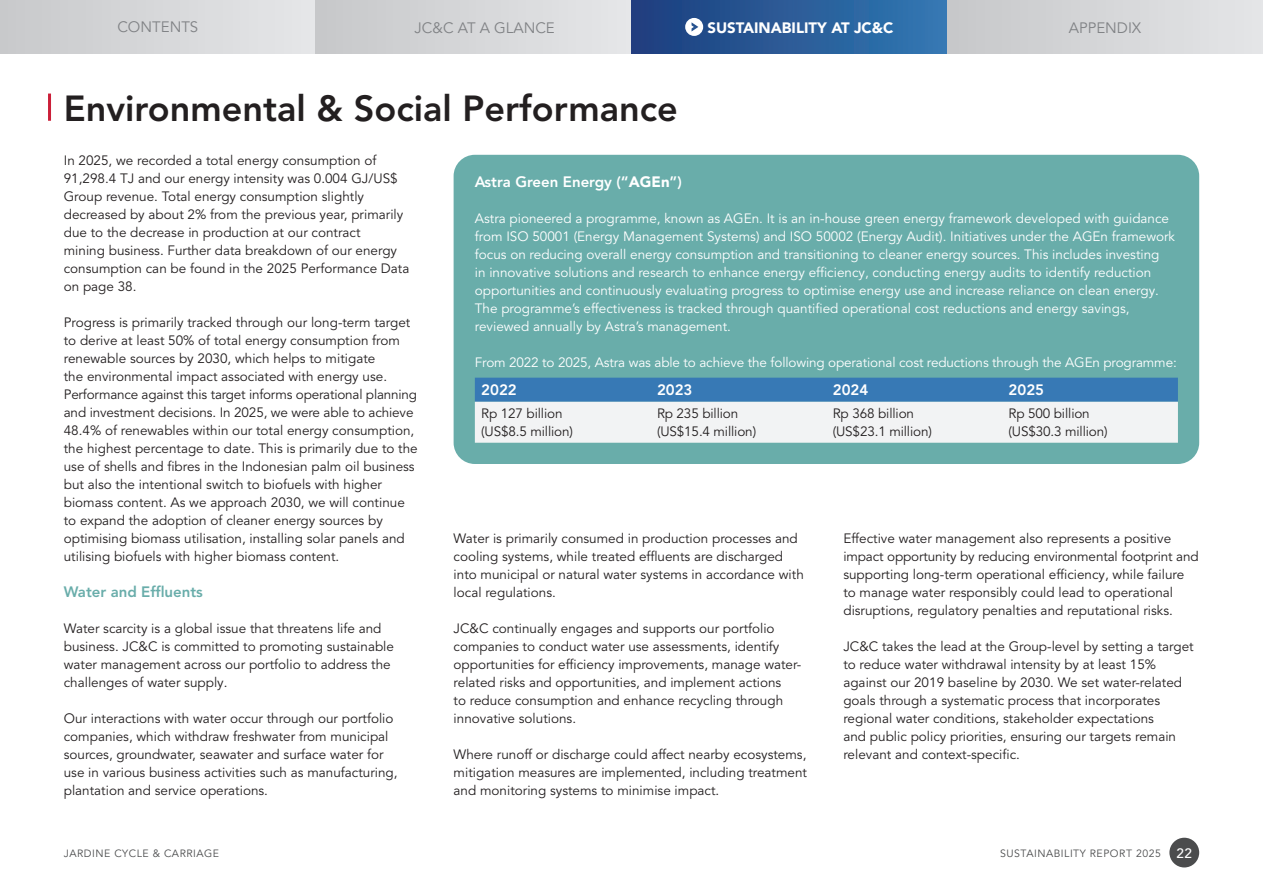
<style>
.page{position:relative;width:1263px;height:893px;background:#fff}
.page>*{position:absolute;margin:0;border:0;box-sizing:border-box;transform-origin:0 0}
.t1{font:800 36px "Avenir LT Pro";color:#231f20}
.t2{font:800 15px "Avenir LT Pro";color:#fff}
.t3{font:15px "Avenir LT Pro";color:#808285}
.t4{font:900 15px "Avenir LT Pro";color:#fff}
.t5{font:800 15px "Avenir LT Pro";color:#69adaa}
.t6{font:13.5px/18px "Avenir LT Pro";color:#231f20}
.t7{font:13.5px/18px "Avenir LT Pro";color:#fff}
.t8{font:10.5px "Avenir LT Pro";letter-spacing:.05em;color:#4b4c4d}
.s1{font-weight:900}
.s2{font-weight:500;font-size:13.5px;color:#fff}
</style>
<div class="page">
<div style="left:454px;top:155px;width:745px;height:309px;background:#69adaa;border-radius:21px"></div>
<svg style="left:475px;top:378px;width:703px;height:65px;background:#adc6dc"></svg>
<hr style="left:48px;top:94px;width:3px;height:27px;background:#cb1f39">
<div style="left:0;top:0;width:316px;height:54px;background:linear-gradient(to right,#c8c9cb,#e6e7e9)"></div>
<div style="left:316px;top:0;width:315px;height:54px;background:linear-gradient(to right,#c7c8ca,#e6e7e9)"></div>
<div style="left:631px;top:0;width:316px;height:54px;background:linear-gradient(to right,#1e3e7d,#3379b3)"></div>
<div style="left:685px;top:18px;width:18px;height:18px;background:#fff;border-radius:50%"></div>
<svg style="left:691px;top:22px;width:7px;height:10px"></svg>
<div style="left:947px;top:0;width:316px;height:54px;background:linear-gradient(to right,#c7c8ca,#e4e5e7)"></div>
<div style="left:1169px;top:838px;width:30px;height:29px;background:#4b4c4d;border-radius:50%"></div>
<p class="t3" style="left:117px;top:18px;width:82px">CONTENTS</p>
<p class="t3" style="left:415px;top:19px;width:142px">JC&amp;C AT A GLANCE</p>
<p class="t4" style="left:707px;top:18px;width:188px">SUSTAINABILITY AT JC&amp;C</p>
<p class="t3" style="left:1069px;top:19px;width:74px">APPENDIX</p>
<h1 class="t1" style="left:64px;top:87px;width:615px">Environmental &amp; Social Performance</h1>
<p class="t6" style="left:64px;top:152px;width:347px">In 2025, we recorded a total energy consumption of 91,298.4 TJ and our energy intensity was 0.004 GJ/US$ Group revenue. Total energy consumption slightly decreased by about 2% from the previous year, primarily due to the decrease in production at our contract<br>mining business. Further data breakdown of our energy consumption can be found in the 2025 Performance Data on page 38.</p>
<p class="t6" style="left:64px;top:314px;width:355px">Progress is primarily tracked through our long-term target to derive at least 50% of total energy consumption from renewable sources by 2030, which helps to mitigate<br>the environmental impact associated with energy use.<br>Performance against this target informs operational planning and investment decisions. In 2025, we were able to achieve 48.4% of renewables within our total energy consumption, the highest percentage to date. This is primarily due to the use of shells and fibres in the Indonesian palm oil business but also the intentional switch to biofuels with higher biomass content. As we approach 2030, we will continue to expand the adoption of cleaner energy sources by optimising biomass utilisation, installing solar panels and utilising biofuels with higher biomass content.</p>
<p class="t5" style="left:64px;top:583px;width:141px">Water and Effluents</p>
<p class="t6" style="left:64px;top:620px;width:332px">Water scarcity is a global issue that threatens life and business. JC&amp;C is committed to promoting sustainable water management across our portfolio to address the challenges of water supply.</p>
<p class="t6" style="left:64px;top:710px;width:335px">Our interactions with water occur through our portfolio companies, which withdraw freshwater from municipal sources, groundwater, seawater and surface water for use in various business activities such as manufacturing, plantation and service operations.</p>
<p class="t2" style="left:475px;top:173px;width:208px">Astra Green Energy (“<span class="s1">AGEn</span>”)</p>
<p class="t7" style="left:475px;top:210px;width:702px">Astra pioneered a programme, known as AGEn. It is an in-house green energy framework developed with guidance from ISO 50001 (Energy Management Systems) and ISO 50002 (Energy Audit). Initiatives under the AGEn framework focus on reducing overall energy consumption and transitioning to cleaner energy sources. This includes investing<br>in innovative solutions and research to enhance energy efficiency, conducting energy audits to identify reduction opportunities and continuously evaluating progress to optimise energy use and increase reliance on clean energy.<br>The programme’s effectiveness is tracked through quantified operational cost reductions and energy savings, reviewed annually by Astra’s management.</p>
<p class="t7" style="left:475px;top:354px;width:703px">From 2022 to 2025, Astra was able to achieve the following operational cost reductions through the AGEn programme:</p>
<p class="t2" style="left:481px;top:381px;width:37px">2022</p>
<p class="t2" style="left:657px;top:381px;width:37px">2023</p>
<p class="t2" style="left:833px;top:381px;width:37px">2024</p>
<p class="t2" style="left:1008px;top:381px;width:37px">2025</p>
<p class="t6" style="left:481px;top:405px;width:93px">Rp 127 billion (US$8.5 million)</p>
<p class="t6" style="left:657px;top:405px;width:101px">Rp 235 billion (US$15.4 million)</p>
<p class="t6" style="left:833px;top:405px;width:101px">Rp 368 billion (US$23.1 million)</p>
<p class="t6" style="left:1008px;top:405px;width:101px">Rp 500 billion (US$30.3 million)</p>
<p class="t6" style="left:843px;top:530px;width:357px">Effective water management also represents a positive impact opportunity by reducing environmental footprint and supporting long-term operational efficiency, while failure to manage water responsibly could lead to operational disruptions, regulatory penalties and reputational risks.</p>
<p class="t6" style="left:843px;top:637px;width:352px">JC&amp;C takes the lead at the Group-level by setting a target to reduce water withdrawal intensity by at least 15% against our 2019 baseline by 2030. We set water-related goals through a systematic process that incorporates regional water conditions, stakeholder expectations<br>and public policy priorities, ensuring our targets remain relevant and context-specific.</p>
<p class="t6" style="left:454px;top:530px;width:352px">Water is primarily consumed in production processes and cooling systems, while treated effluents are discharged into municipal or natural water systems in accordance with local regulations.</p>
<p class="t6" style="left:454px;top:620px;width:349px">JC&amp;C continually engages and supports our portfolio companies to conduct water use assessments, identify opportunities for efficiency improvements, manage water&shy;related risks and opportunities, and implement actions<br>to reduce consumption and enhance recycling through innovative solutions.</p>
<p class="t6" style="left:454px;top:746px;width:355px;text-align:justify">Where runoff or discharge could affect nearby ecosystems, mitigation measures are implemented, including treatment and monitoring systems to minimise impact.</p>
<p class="t8" style="left:64px;top:847px;width:157px">JARDINE CYCLE &amp; CARRIAGE</p>
<p class="t8" style="left:1000px;top:847px;width:193px">SUSTAINABILITY REPORT 2025 <span class="s2">22</span></p>
</div>
